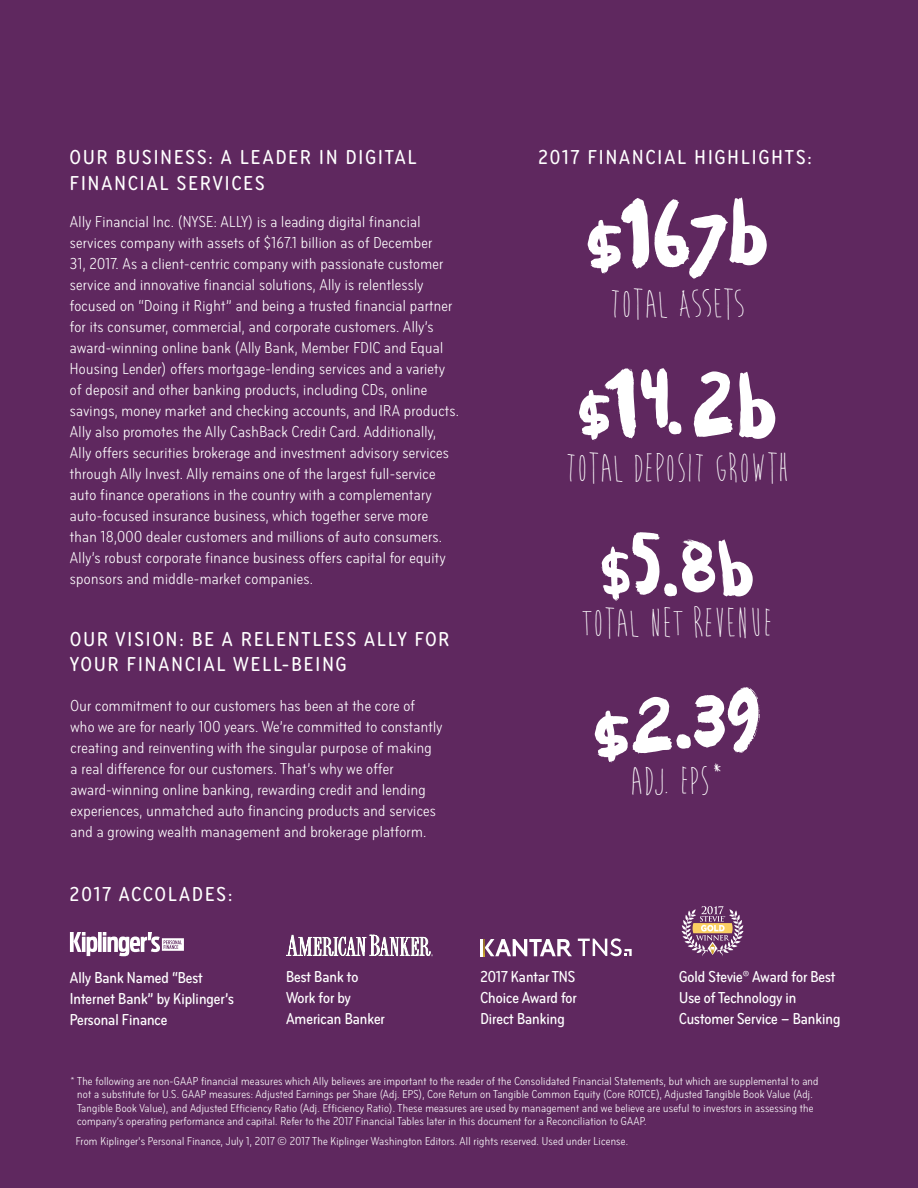
<style>
.page{position:relative;width:918px;height:1188px;background:#5f285f}
.page>*{position:absolute;margin:0;border:0;box-sizing:border-box;transform-origin:0 0}
.t1{font:45px "Ally Pencil";color:#fff}
.t2{font:500 21px/25.5px "Bryant Compressed";letter-spacing:.1em;color:#fff}
.t3{font:16.5px/21px "Bryant Compressed";letter-spacing:.02em;color:#fff}
.t4{font:500 16.5px/21px "Bryant Compressed";color:#fff}
.t5{font:12px/13.5px "Bryant Compressed";letter-spacing:.02em;color:#fff}
</style>
<div class="page">
<svg style="left:602px;top:532px;width:151px;height:69px"></svg>
<svg style="left:588px;top:198px;width:179px;height:81px"></svg>
<svg style="left:694px;top:371px;width:39px;height:66px"></svg>
<svg style="left:739px;top:372px;width:36px;height:67px"></svg>
<svg style="left:579px;top:368px;width:102px;height:72px"></svg>
<svg style="left:286px;top:934px;width:147px;height:23px"></svg>
<svg style="left:595px;top:687px;width:165px;height:76px"></svg>
<svg style="left:481px;top:939px;width:91px;height:17px"></svg>
<svg style="left:578px;top:938px;width:54px;height:18px"></svg>
<svg style="left:681px;top:906px;width:63px;height:50px"></svg>
<svg style="left:70px;top:932px;width:114px;height:24px"></svg>
<p class="t2" style="left:70px;top:145px;width:348px">OUR BUSINESS: A LEADER IN DIGITAL<br>FINANCIAL SERVICES</p>
<p class="t3" style="left:70px;top:211px;width:391px">Ally Financial Inc. (NYSE: ALLY) is a leading digital financial services company with assets of $167.1 billion as of December<br>31, 2017. As a client-centric company with passionate customer service and innovative financial solutions, Ally is relentlessly focused on “Doing it Right” and being a trusted financial partner for its consumer, commercial, and corporate customers. Ally’s award-winning online bank (Ally Bank, Member FDIC and Equal Housing Lender) offers mortgage-lending services and a variety of deposit and other banking products, including CDs, online savings, money market and checking accounts, and IRA products.<br>Ally also promotes the Ally CashBack Credit Card. Additionally, Ally offers securities brokerage and investment advisory services through Ally Invest. Ally remains one of the largest full-service auto finance operations in the country with a complementary auto-focused insurance business, which together serve more than 18,000 dealer customers and millions of auto consumers.<br>Ally’s robust corporate finance business offers capital for equity sponsors and middle-market companies.</p>
<p class="t2" style="left:70px;top:626px;width:381px">OUR VISION: BE A RELENTLESS ALLY FOR<br>YOUR FINANCIAL WELL-BEING</p>
<p class="t3" style="left:71px;top:695px;width:373px">Our commitment to our customers has been at the core of who we are for nearly 100 years. We’re committed to constantly creating and reinventing with the singular purpose of making a real difference for our customers. That’s why we offer award-winning online banking, rewarding credit and lending experiences, unmatched auto financing products and services and a growing wealth management and brokerage platform.</p>
<p class="t2" style="left:70px;top:881px;width:164px">2017 ACCOLADES:</p>
<p class="t2" style="left:538px;top:145px;width:275px">2017 FINANCIAL HIGHLIGHTS:</p>
<p class="t1" style="left:610px;top:280px;width:136px">TOTAL ASSETS</p>
<p class="t1" style="left:565px;top:444px;width:225px">TOTAL DEPOSIT GROWTH</p>
<p class="t1" style="left:581px;top:598px;width:193px">TOTAL NET REVENUE</p>
<p class="t1" style="left:630px;top:756px;width:96px">ADJ. EPS*</p>
<p class="t4" style="left:70px;top:967px;width:166px">Ally Bank Named “Best<br>Internet Bank” by Kiplinger’s<br>Personal Finance</p>
<p class="t4" style="left:481px;top:966px;width:98px;text-align:justify">2017 Kantar TNS Choice Award for Direct Banking</p>
<p class="t4" style="left:679px;top:967px;width:163px">Gold Stevie® Award for Best<br>Use of Technology in<br>Customer Service – Banking</p>
<p class="t4" style="left:286px;top:967px;width:100px">Best Bank to<br>Work for by<br>American Banker</p>
<p class="t5" style="left:77px;top:1074px;width:743px;text-indent:-7px">* The following are non-GAAP financial measures which Ally believes are important to the reader of the Consolidated Financial Statements, but which are supplemental to and not a substitute for U.S. GAAP measures: Adjusted Earnings per Share (Adj. EPS), Core Return on Tangible Common Equity (Core ROTCE), Adjusted Tangible Book Value (Adj.<br>Tangible Book Value), and Adjusted Efficiency Ratio (Adj. Efficiency Ratio). These measures are used by management and we believe are useful to investors in assessing the company’s operating performance and capital. Refer to the 2017 Financial Tables later in this document for a Reconciliation to GAAP.</p>
<p class="t5" style="left:76px;top:1134px;width:554px">From Kiplinger's Personal Finance, July 1, 2017 © 2017 The Kiplinger Washington Editors. All rights reserved. Used under License.</p>
</div>
